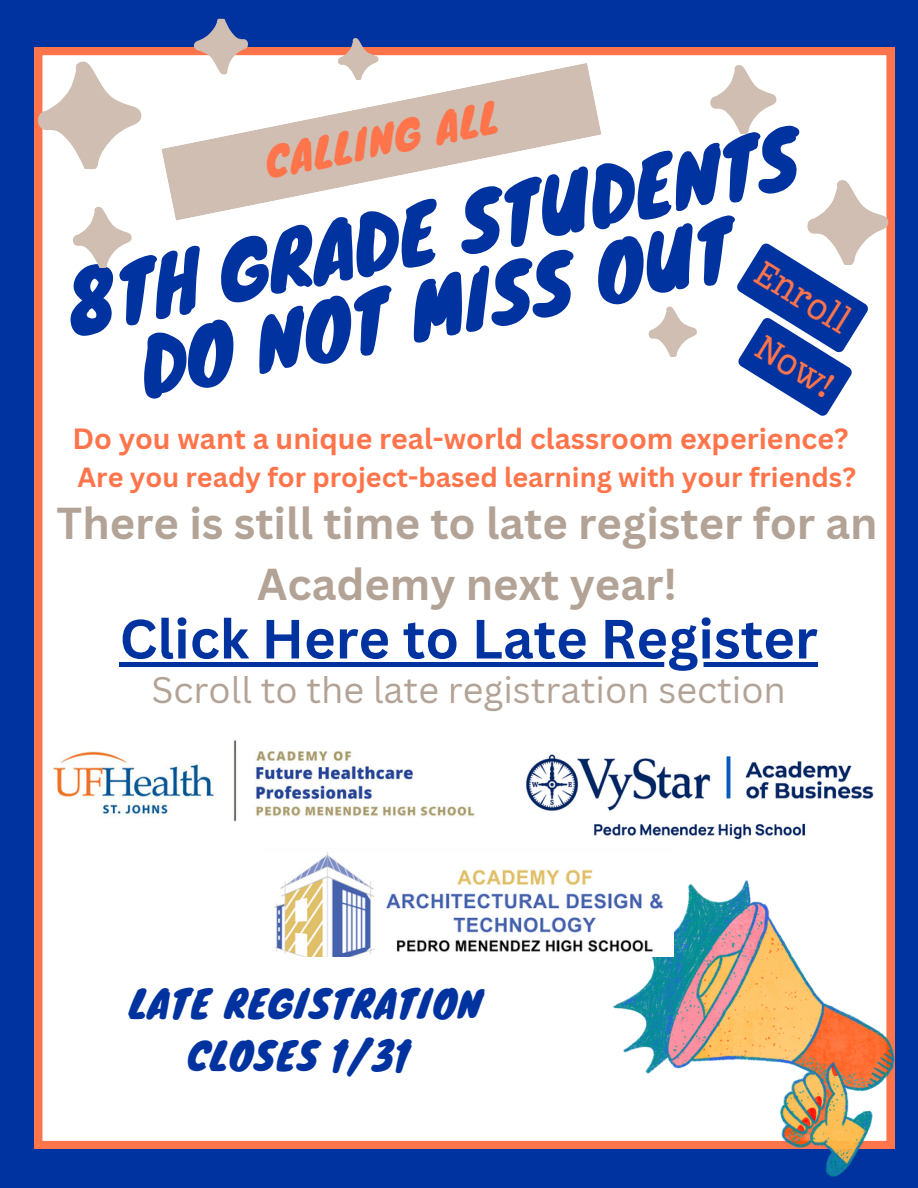
<style>
.page{position:relative;width:918px;height:1188px;background:#0033a0}
.page>*{position:absolute;margin:0;border:0;box-sizing:border-box;transform-origin:0 0}
.t1{font:76.05px/76.5px "Knewave";color:#0033a0;text-align:center}
.t2{font:700 54px "Canva Sans";color:#0033a0}
.t3{font:700 43.5px/60.8px "Canva Sans";color:#b3a396;text-align:center}
.t4{font:40.2px "Knewave";color:#ff744a}
.t5{font:37.5px/51.8px "Knewave";letter-spacing:.035em;color:#0033a0;text-align:center}
.t6{font:36px "Canva Sans";color:#b3a396}
.t7{font:34.65px "Carollo Playscript";color:#ff744a}
.t8{font:700 28.5px "Canva Sans";color:#ff744a}
.t9{font:700 27px "Canva Sans";color:#ff744a}
</style>
<div class="page">
<div style="left:35px;top:47px;width:859px;height:1102px;background:#fff"></div>
<svg style="left:35px;top:58px;width:114px;height:111px;background:#ecdbd2"></svg>
<svg style="left:71px;top:205px;width:65px;height:63px;background:#ebe5e0"></svg>
<svg style="left:708px;top:63px;width:73px;height:71px;background:#ece5e0"></svg>
<svg style="left:647px;top:305px;width:54px;height:52px;background:#ece5e0"></svg>
<svg style="left:161px;top:63px;width:441px;height:158px;background:#e8e0da"></svg>
<svg style="left:337px;top:38px;width:45px;height:41px"></svg>
<svg style="left:189px;top:18px;width:61px;height:59px"></svg>
<img style="left:613px;top:880px;width:282px;height:296px">
<img style="left:525px;top:740px;width:351px;height:105px">
<img style="left:51px;top:740px;width:429px;height:85px">
<img style="left:264px;top:849px;width:410px;height:108px">
<hr style="left:120px;top:662px;width:698px;height:4px;background:#0033a0">
<svg style="left:735px;top:178px;width:160px;height:240px"></svg>
<p class="t4" style="left:259px;top:130px;width:237px;rotate:-11deg">CALLING ALL</p>
<p class="t1" style="left:59px;top:268px;width:747px;rotate:-12deg">8TH GRADE STUDENTS<br>DO NOT MISS OUT</p>
<p class="t7" style="left:770px;top:250px;width:96px;rotate:32deg">Enrol</p>
<p class="t7" style="left:771px;top:325px;width:87px;rotate:32deg">Now!</p>
<h4 class="t8" style="left:72px;top:419px;width:778px">Do you want a unique real-world classroom experience?</h4>
<p class="t9" style="left:78px;top:459px;width:780px">Are you ready for project-based learning with your friends?</p>
<p class="t3" style="left:57px;top:492px;width:823px">There is still time to late register for an<br>Academy next year!</p>
<h1 class="t2" style="left:120px;top:601px;width:700px">Click Here to Late Register</h1>
<p class="t6" style="left:152px;top:665px;width:636px">Scroll to the late registration section</p>
<p class="t5" style="left:129px;top:977px;width:354px">LATE REGISTRATION<br>CLOSES 1/31</p>
</div>
